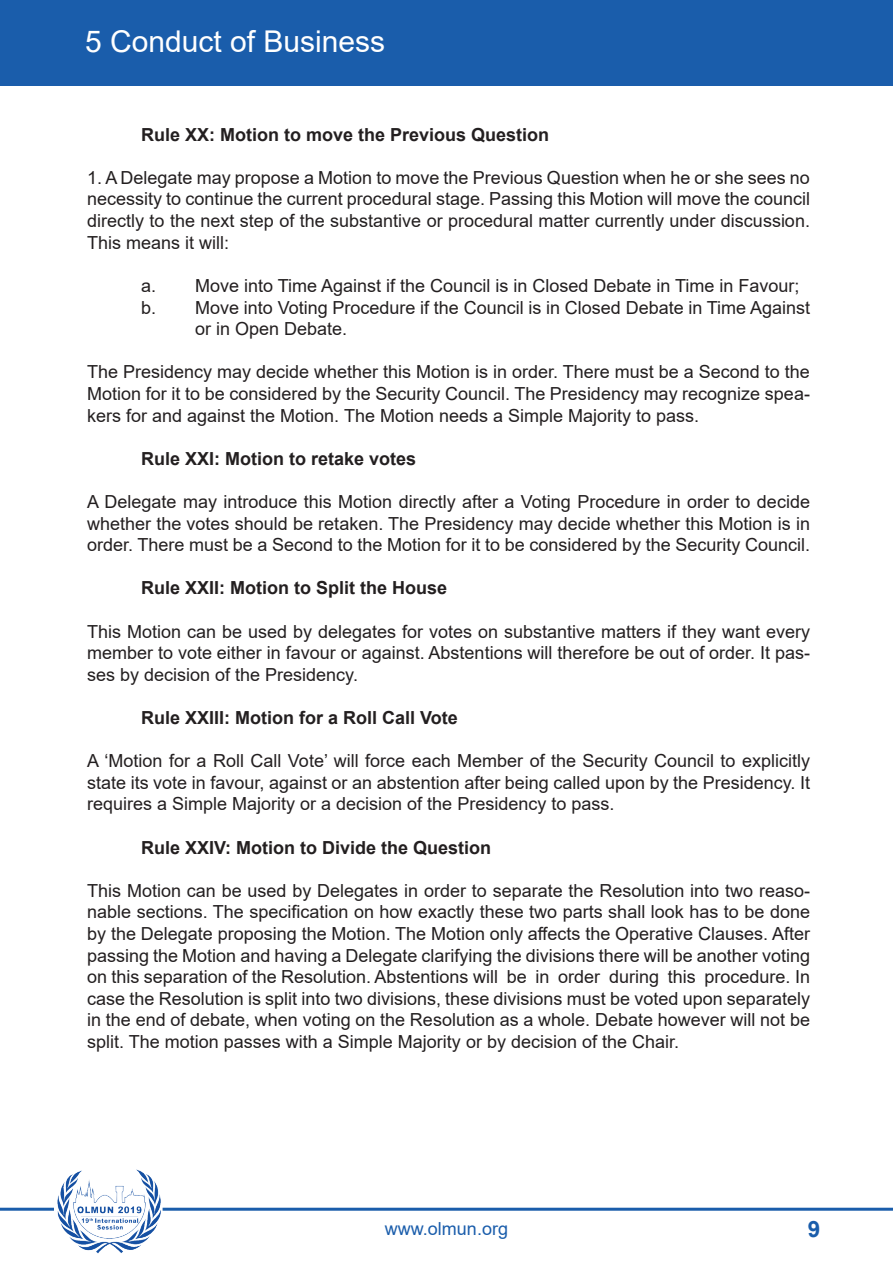
<style>
.page{position:relative;width:893px;height:1263px;background:#fff}
.page>*{position:absolute;margin:0;border:0;box-sizing:border-box;transform-origin:0 0}
.t1{font:30px "Arial";color:#fff}
.t2{font:700 22.5px "Arial";color:#1a5dab}
.t3{font:18px/21.6px "Arial";color:#231f20;text-align:justify}
.t4{font:700 18px "Arial";color:#231f20}
.t5{font:18px "Arial";color:#1a5dab}
</style>
<div class="page">
<div style="left:0;top:0;width:893px;height:85px;background:#1a5dab"></div>
<hr style="left:0;top:1208px;width:54px;height:3px;background:#1a5dab">
<hr style="left:163px;top:1208px;width:730px;height:3px;background:#1a5dab">
<img style="left:57px;top:1169px;width:106px;height:85px">
<h1 class="t1" style="left:85px;top:20px;width:302px">5 Conduct of Business</h1>
<p class="t4" style="left:141px;top:122px;width:410px">Rule XX: Motion to move the Previous Question</p>
<p class="t3" style="left:87px;top:167px;width:724px">1. A Delegate may propose a Motion to move the Previous Question when he or she sees no necessity to continue the current procedural stage. Passing this Motion will move the council directly to the next step of the substantive or procedural matter currently under discussion.<br>This means it will:</p>
<p class="t3" style="left:141px;top:275px;width:660px">a. Move into Time Against if the Council is in Closed Debate in Time in Favour;</p>
<p class="t3" style="left:141px;top:296px;width:670px">b. Move into Voting Procedure if the Council is in Closed Debate in Time Against</p>
<p class="t3" style="left:195px;top:318px;width:154px">or in Open Debate.</p>
<p class="t3" style="left:87px;top:361px;width:724px">The Presidency may decide whether this Motion is in order. There must be a Second to the Motion for it to be considered by the Security Council. The Presidency may recognize spea&shy;kers for and against the Motion. The Motion needs a Simple Majority to pass.</p>
<p class="t4" style="left:141px;top:446px;width:277px">Rule XXI: Motion to retake votes</p>
<p class="t3" style="left:87px;top:491px;width:724px">A Delegate may introduce this Motion directly after a Voting Procedure in order to decide whether the votes should be retaken. The Presidency may decide whether this Motion is in order. There must be a Second to the Motion for it to be considered by the Security Council.</p>
<p class="t4" style="left:141px;top:575px;width:308px">Rule XXII: Motion to Split the House</p>
<p class="t3" style="left:87px;top:620px;width:724px">This Motion can be used by delegates for votes on substantive matters if they want every member to vote either in favour or against. Abstentions will therefore be out of order. It pas&shy;ses by decision of the Presidency.</p>
<p class="t4" style="left:141px;top:705px;width:318px">Rule XXIII: Motion for a Roll Call Vote</p>
<p class="t3" style="left:87px;top:750px;width:724px">A ‘Motion for a Roll Call Vote’ will force each Member of the Security Council to explicitly state its vote in favour, against or an abstention after being called upon by the Presidency. It requires a Simple Majority or a decision of the Presidency to pass.</p>
<p class="t4" style="left:141px;top:834px;width:352px">Rule XXIV: Motion to Divide the Question</p>
<p class="t3" style="left:87px;top:879px;width:724px">This Motion can be used by Delegates in order to separate the Resolution into two reaso&shy;nable sections. The specification on how exactly these two parts shall look has to be done by the Delegate proposing the Motion. The Motion only affects the Operative Clauses. After passing the Motion and having a Delegate clarifying the divisions there will be another voting on this separation of the Resolution. Abstentions will be in order during this procedure. In case the Resolution is split into two divisions, these divisions must be voted upon separately in the end of debate, when voting on the Resolution as a whole. Debate however will not be split. The motion passes with a Simple Majority or by decision of the Chair.</p>
<p class="t5" style="left:385px;top:1216px;width:125px">www.olmun.org</p>
<p class="t2" style="left:808px;top:1213px;width:14px">9</p>
</div>
